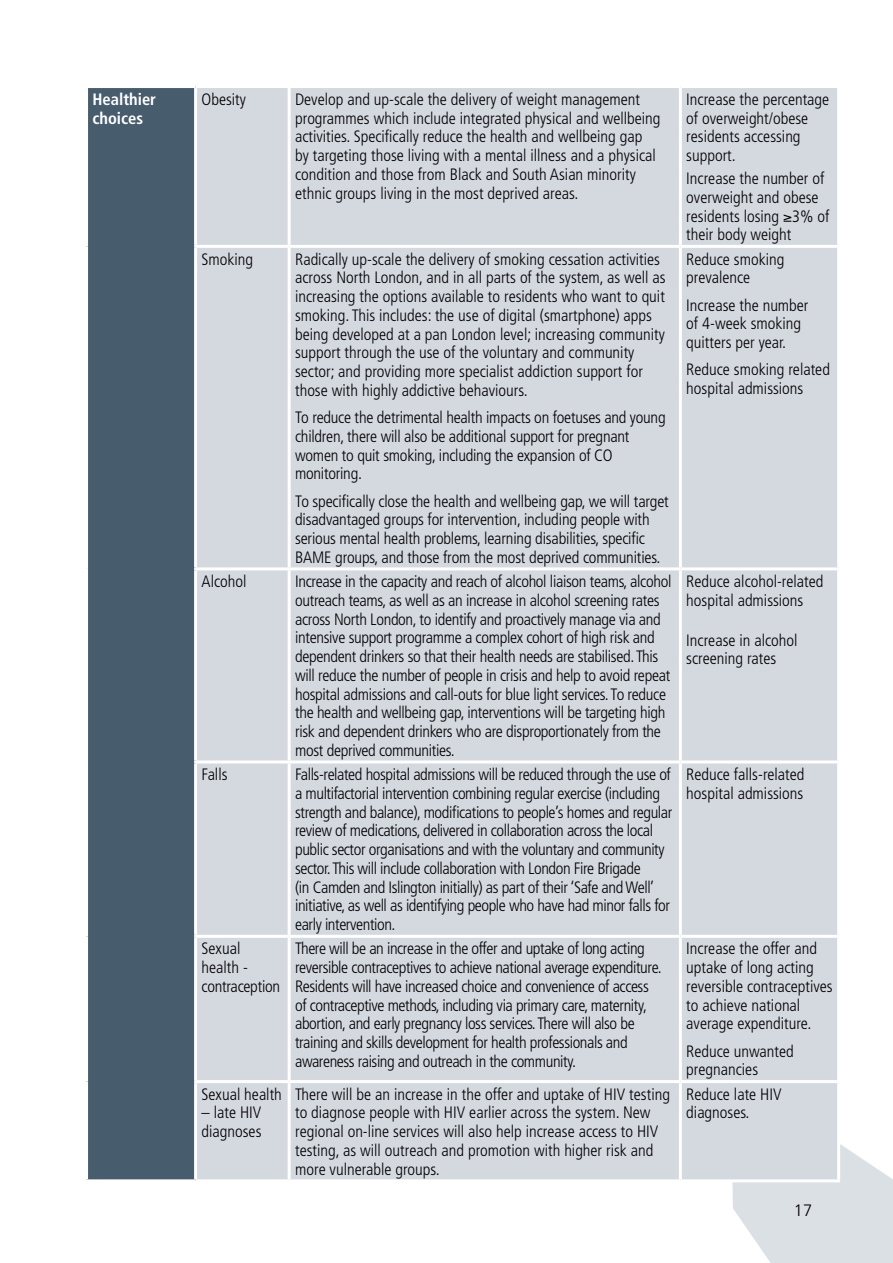
<style>
.page{position:relative;width:893px;height:1263px;background:#fff}
.page>*{position:absolute;margin:0;border:0;box-sizing:border-box;transform-origin:0 0}
.t1{font:300 condensed 16.5px/18.8px "Frutiger";letter-spacing:-.01em;color:#000}
.t2{font:700 condensed 16.5px/18.8px "Frutiger";color:#fff}
.t3{font:300 16.5px "Frutiger";color:#000}
</style>
<div class="page">
<svg style="left:732px;top:1144px;width:161px;height:119px;background:#dfe4e6"></svg>
<div style="left:87px;top:87px;width:109px;height:1094px;background:#475c6d"></div>
<div style="left:197px;top:88px;width:640px;height:1091px;background:#d4d8df"></div>
<hr style="left:85px;top:85px;width:111px;height:3px;background:#fff">
<hr style="left:85px;top:88px;width:3px;height:158px;background:#fff">
<hr style="left:85px;top:246px;width:3px;height:323px;background:#fff">
<hr style="left:85px;top:569px;width:3px;height:193px;background:#fff">
<hr style="left:85px;top:762px;width:3px;height:174px;background:#fff">
<hr style="left:85px;top:936px;width:3px;height:145px;background:#fff">
<hr style="left:85px;top:1081px;width:3px;height:98px;background:#fff">
<hr style="left:85px;top:1179px;width:111px;height:3px;background:#fff">
<hr style="left:194px;top:88px;width:3px;height:157px;background:#fff">
<hr style="left:288px;top:88px;width:3px;height:157px;background:#fff">
<hr style="left:679px;top:88px;width:3px;height:157px;background:#fff">
<hr style="left:194px;top:245px;width:95px;height:3px;background:#fff">
<hr style="left:194px;top:248px;width:3px;height:319px;background:#fff">
<hr style="left:289px;top:245px;width:391px;height:3px;background:#fff">
<hr style="left:288px;top:248px;width:3px;height:319px;background:#fff">
<hr style="left:680px;top:245px;width:160px;height:3px;background:#fff">
<hr style="left:679px;top:248px;width:3px;height:319px;background:#fff">
<hr style="left:194px;top:567px;width:95px;height:3px;background:#fff">
<hr style="left:194px;top:570px;width:3px;height:190px;background:#fff">
<hr style="left:289px;top:567px;width:391px;height:3px;background:#fff">
<hr style="left:288px;top:570px;width:3px;height:190px;background:#fff">
<hr style="left:680px;top:567px;width:160px;height:3px;background:#fff">
<hr style="left:679px;top:570px;width:3px;height:190px;background:#fff">
<hr style="left:194px;top:760px;width:95px;height:3px;background:#fff">
<hr style="left:194px;top:763px;width:3px;height:172px;background:#fff">
<hr style="left:289px;top:760px;width:391px;height:3px;background:#fff">
<hr style="left:288px;top:763px;width:3px;height:172px;background:#fff">
<hr style="left:680px;top:760px;width:160px;height:3px;background:#fff">
<hr style="left:679px;top:763px;width:3px;height:172px;background:#fff">
<hr style="left:194px;top:935px;width:95px;height:3px;background:#fff">
<hr style="left:194px;top:938px;width:3px;height:142px;background:#fff">
<hr style="left:289px;top:935px;width:391px;height:3px;background:#fff">
<hr style="left:288px;top:938px;width:3px;height:142px;background:#fff">
<hr style="left:680px;top:935px;width:160px;height:3px;background:#fff">
<hr style="left:679px;top:938px;width:3px;height:142px;background:#fff">
<hr style="left:194px;top:1080px;width:95px;height:3px;background:#fff">
<hr style="left:194px;top:1083px;width:3px;height:96px;background:#fff">
<hr style="left:289px;top:1080px;width:391px;height:3px;background:#fff">
<hr style="left:288px;top:1083px;width:3px;height:96px;background:#fff">
<hr style="left:680px;top:1080px;width:160px;height:3px;background:#fff">
<hr style="left:679px;top:1083px;width:3px;height:96px;background:#fff">
<hr style="left:837px;top:1083px;width:3px;height:96px;background:#fff">
<hr style="left:680px;top:1179px;width:160px;height:3px;background:#fff">
<p class="t2" style="left:92px;top:90px;width:65px">Healthier choices</p>
<p class="t1" style="left:202px;top:90px;width:46px">Obesity</p>
<p class="t1" style="left:295px;top:90px;width:367px">Develop and up-scale the delivery of weight management programmes which include integrated physical and wellbeing activities. Specifically reduce the health and wellbeing gap<br>by targeting those living with a mental illness and a physical condition and those from Black and South Asian minority ethnic groups living in the most deprived areas.</p>
<p class="t1" style="left:686px;top:90px;width:144px">Increase the percentage of overweight/obese residents accessing support.</p>
<p class="t1" style="left:686px;top:169px;width:145px">Increase the number of overweight and obese residents losing ≥3% of their body weight</p>
<p class="t1" style="left:202px;top:250px;width:53px">Smoking</p>
<p class="t1" style="left:295px;top:250px;width:372px">Radically up-scale the delivery of smoking cessation activities across North London, and in all parts of the system, as well as increasing the options available to residents who want to quit smoking. This includes: the use of digital (smartphone) apps being developed at a pan London level; increasing community support through the use of the voluntary and community sector; and providing more specialist addiction support for those with highly addictive behaviours.</p>
<p class="t1" style="left:295px;top:408px;width:372px">To reduce the detrimental health impacts on foetuses and young children, there will also be additional support for pregnant women to quit smoking, including the expansion of CO monitoring.</p>
<p class="t1" style="left:295px;top:492px;width:375px">To specifically close the health and wellbeing gap, we will target disadvantaged groups for intervention, including people with serious mental health problems, learning disabilities, specific BAME groups, and those from the most deprived communities.</p>
<p class="t1" style="left:686px;top:250px;width:100px">Reduce smoking prevalence</p>
<p class="t1" style="left:686px;top:296px;width:124px">Increase the number of 4-week smoking quitters per year.</p>
<p class="t1" style="left:686px;top:360px;width:145px">Reduce smoking related hospital admissions</p>
<p class="t1" style="left:202px;top:572px;width:46px">Alcohol</p>
<p class="t1" style="left:295px;top:572px;width:378px">Increase in the capacity and reach of alcohol liaison teams, alcohol outreach teams, as well as an increase in alcohol screening rates across North London, to identify and proactively manage via and intensive support programme a complex cohort of high risk and dependent drinkers so that their health needs are stabilised. This will reduce the number of people in crisis and help to avoid repeat hospital admissions and call-outs for blue light services. To reduce the health and wellbeing gap, interventions will be targeting high risk and dependent drinkers who are disproportionately from the most deprived communities.</p>
<p class="t1" style="left:686px;top:572px;width:139px">Reduce alcohol-related hospital admissions</p>
<p class="t1" style="left:686px;top:631px;width:113px">Increase in alcohol screening rates</p>
<p class="t1" style="left:202px;top:765px;width:27px">Falls</p>
<p class="t1" style="left:295px;top:765px;width:379px">Falls-related hospital admissions will be reduced through the use of a multifactorial intervention combining regular exercise (including strength and balance), modifications to people’s homes and regular review of medications, delivered in collaboration across the local public sector organisations and with the voluntary and community sector. This will include collaboration with London Fire Brigade<br>(in Camden and Islington initially) as part of their ‘Safe and Well’ initiative, as well as identifying people who have had minor falls for early intervention.</p>
<p class="t1" style="left:686px;top:765px;width:120px">Reduce falls-related hospital admissions</p>
<p class="t1" style="left:202px;top:939px;width:80px">Sexual health - contraception</p>
<p class="t1" style="left:295px;top:939px;width:368px">There will be an increase in the offer and uptake of long acting reversible contraceptives to achieve national average expenditure.<br>Residents will have increased choice and convenience of access of contraceptive methods, including via primary care, maternity, abortion, and early pregnancy loss services. There will also be training and skills development for health professionals and awareness raising and outreach in the community.</p>
<p class="t1" style="left:686px;top:939px;width:148px">Increase the offer and uptake of long acting reversible contraceptives to achieve national average expenditure.</p>
<p class="t1" style="left:686px;top:1042px;width:109px">Reduce unwanted pregnancies</p>
<p class="t1" style="left:202px;top:1085px;width:82px">Sexual health</p>
<p class="t1" style="left:202px;top:1103px;width:61px">– late HIV diagnoses</p>
<p class="t1" style="left:295px;top:1085px;width:376px">There will be an increase in the offer and uptake of HIV testing to diagnose people with HIV earlier across the system. New regional on-line services will also help increase access to HIV testing, as will outreach and promotion with higher risk and more vulnerable groups.</p>
<p class="t1" style="left:686px;top:1085px;width:97px">Reduce late HIV diagnoses.</p>
<p class="t3" style="left:794px;top:1201px;width:20px">17</p>
</div>
